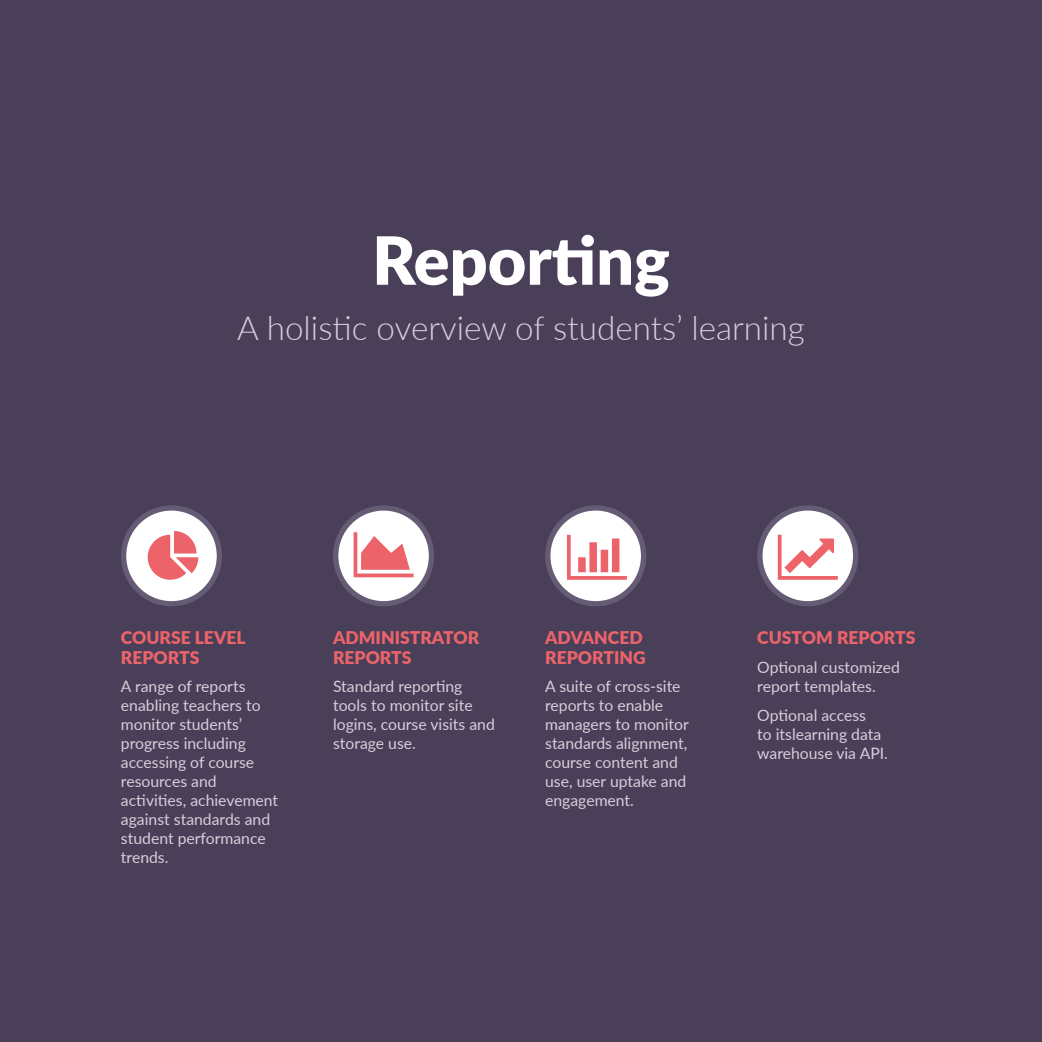
<style>
.page{position:relative;width:1042px;height:1042px;background:#493f59}
.page>*{position:absolute;margin:0;border:0;box-sizing:border-box;transform-origin:0 0}
.t1{font:900 66.5px "Lato";color:#fff}
.t2{font:300 33.25px "Lato";color:#d7ceda}
.t3{font:900 17.5px/19.2px "Lato";color:#ec646a}
.t4{font:15.75px/18.9px "Lato";color:#d7ceda}
</style>
<div class="page">
<div style="left:126px;top:510px;width:91px;height:91px;background:#fff;border-radius:50%"></div>
<div style="left:121px;top:505px;width:101px;height:101px;border:5px solid #fff;border-radius:50%"></div>
<div style="left:338px;top:510px;width:91px;height:91px;background:#fff;border-radius:50%"></div>
<div style="left:333px;top:505px;width:101px;height:101px;border:5px solid #fff;border-radius:50%"></div>
<div style="left:550px;top:510px;width:91px;height:91px;background:#fff;border-radius:50%"></div>
<div style="left:545px;top:505px;width:101px;height:101px;border:5px solid #fff;border-radius:50%"></div>
<div style="left:762px;top:510px;width:91px;height:91px;background:#fff;border-radius:50%"></div>
<div style="left:757px;top:505px;width:101px;height:101px;border:5px solid #fff;border-radius:50%"></div>
<h1 class="t1" style="left:372px;top:210px;width:299px">Reporting</h1>
<h2 class="t2" style="left:237px;top:304px;width:569px">A holistic overview of students’ learning</h2>
<p class="t3" style="left:121px;top:627px;width:126px">COURSE LEVEL<br>REPORTS</p>
<p class="t4" style="left:121px;top:676px;width:159px">A range of reports enabling teachers to monitor students’ progress including accessing of course resources and activities, achievement against standards and student performance trends.</p>
<p class="t3" style="left:333px;top:627px;width:148px">ADMINISTRATOR<br>REPORTS</p>
<p class="t4" style="left:333px;top:676px;width:163px">Standard reporting tools to monitor site logins, course visits and storage use.</p>
<p class="t3" style="left:545px;top:627px;width:102px">ADVANCED<br>REPORTING</p>
<p class="t4" style="left:545px;top:676px;width:145px">A suite of cross-site reports to enable managers to monitor standards alignment, course content and use, user uptake and engagement.</p>
<p class="t3" style="left:757px;top:627px;width:160px">CUSTOM REPORTS</p>
<p class="t4" style="left:757px;top:657px;width:144px">Optional customized report templates.</p>
<p class="t4" style="left:757px;top:705px;width:132px">Optional access<br>to itslearning data warehouse via API.</p>
</div>
